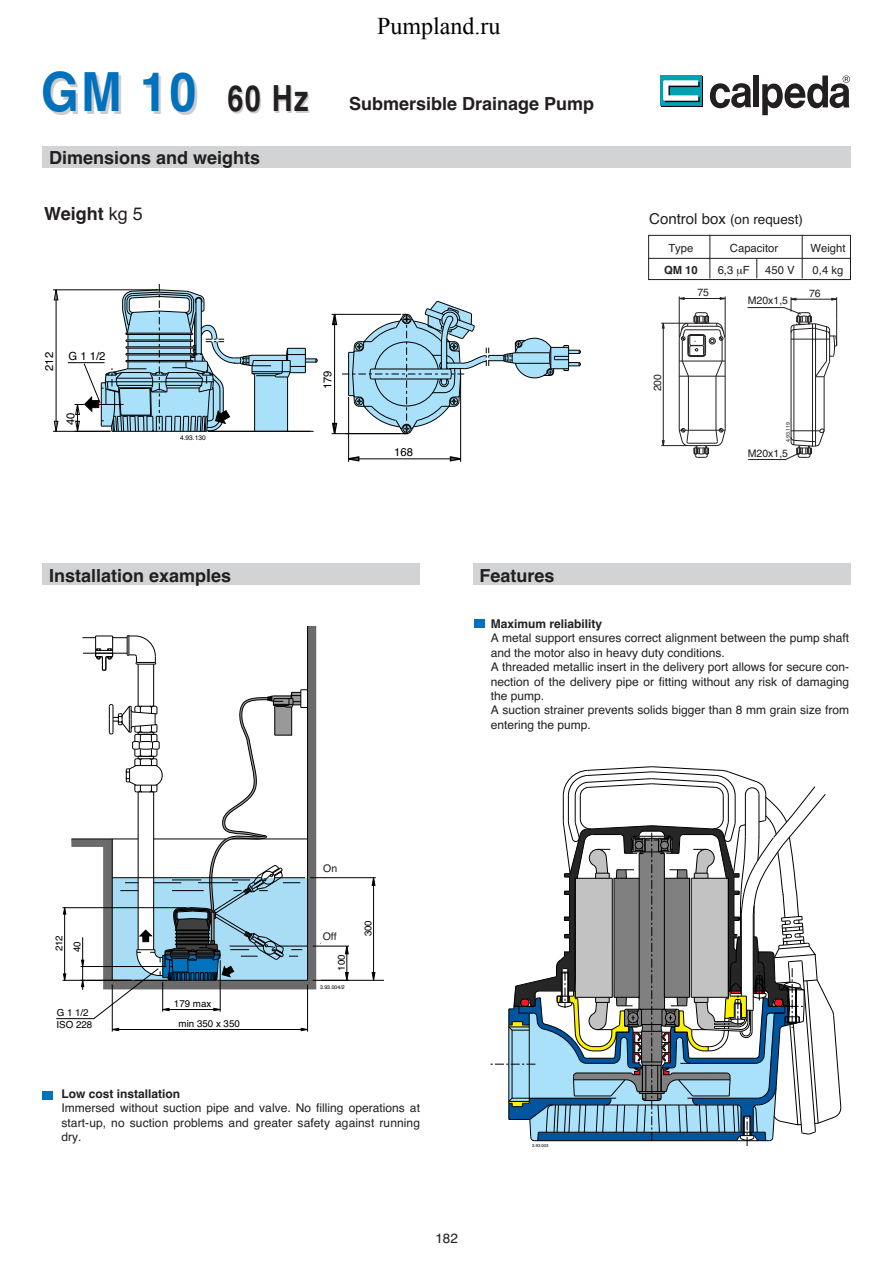
<style>
.page{position:relative;width:893px;height:1263px;background:#fff}
.page>*{position:absolute;margin:0;border:0;box-sizing:border-box;transform-origin:0 0}
.t1{font:24px "Times New Roman";color:#000}
.t2{font:700 18px "Helvetica";color:#231f20}
.t3{font:13.5px "Helvetica";color:#231f20}
.t4{font:12px/14.4px "Helvetica";color:#231f20}
.t5{font:700 12px "Helvetica";color:#231f20}
.t6{font:11.25px "Helvetica";color:#231f20}
.t7{font:11.25px "Helvetica";color:#000}
.t8{font:700 11.25px "Helvetica";color:#231f20}
.t9{font:10.5px "Helvetica";color:#231f20}
.t10{font:9.75px/20px "Helvetica";color:#000}
.t11{font:6.6px "Helvetica";color:#000}
.t12{font:5.25px "Helvetica";color:#000}
.t13{font:5.25px "Helvetica";color:#231f20}
.t14{font:4.2px "Helvetica";color:#000}
.s1{font-size:54px;color:#0071bc}
.s2{font-size:36px}
.s3{font-weight:400}
.s4{font-size:15px}
</style>
<div class="page">
<div style="left:43px;top:564px;width:377px;height:21px;background:#d1d3d4"></div>
<div style="left:473px;top:564px;width:377px;height:21px;background:#d1d3d4"></div>
<div style="left:474px;top:619px;width:11px;height:9px;background:#0071bc"></div>
<div style="left:43px;top:1091px;width:10px;height:9px;background:#0071bc"></div>
<svg style="left:490px;top:766px;width:351px;height:380px"></svg>
<svg style="left:137px;top:626px;width:179px;height:363px"></svg>
<hr style="left:313px;top:946px;width:36px;height:1px;background:#000">
<svg style="left:345px;top:946px;width:4px;height:8px"></svg>
<svg style="left:345px;top:972px;width:4px;height:8px"></svg>
<hr style="left:346px;top:946px;width:1px;height:34px;background:#000">
<hr style="left:313px;top:980px;width:36px;height:1px;background:#000">
<hr style="left:321px;top:980px;width:63px;height:1px;background:#000">
<svg style="left:371px;top:972px;width:4px;height:9px"></svg>
<svg style="left:371px;top:878px;width:4px;height:8px"></svg>
<hr style="left:373px;top:878px;width:1px;height:102px;background:#000">
<hr style="left:310px;top:877px;width:66px;height:1px;background:#000">
<hr style="left:112px;top:985px;width:1px;height:47px;background:#000">
<svg style="left:112px;top:1028px;width:7px;height:3px"></svg>
<svg style="left:301px;top:1028px;width:6px;height:3px"></svg>
<hr style="left:112px;top:1029px;width:195px;height:1px;background:#000">
<hr style="left:307px;top:985px;width:1px;height:47px;background:#000">
<hr style="left:153px;top:664px;width:1px;height:42px;background:#000">
<hr style="left:138px;top:664px;width:1px;height:42px;background:#000">
<hr style="left:307px;top:626px;width:1px;height:354px;background:#000">
<svg style="left:56px;top:689px;width:251px;height:330px"></svg>
<svg style="left:82px;top:635px;width:75px;height:36px"></svg>
<div style="left:43px;top:146px;width:807px;height:21px;background:#d1d3d4"></div>
<div style="left:753px;top:75px;width:6px;height:32px;background:#231f20"></div>
<svg style="left:710px;top:83px;width:41px;height:25px"></svg>
<svg style="left:661px;top:77px;width:41px;height:30px"></svg>
<div style="left:660px;top:75px;width:41px;height:31px;background:#00a2b2"></div>
<svg style="left:663px;top:80px;width:36px;height:22px"></svg>
<svg style="left:762px;top:76px;width:87px;height:39px"></svg>
<svg style="left:54px;top:421px;width:4px;height:10px"></svg>
<svg style="left:54px;top:289px;width:4px;height:11px"></svg>
<hr style="left:56px;top:290px;width:1px;height:141px;background:#000">
<hr style="left:53px;top:290px;width:105px;height:1px;background:#000">
<hr style="left:68px;top:362px;width:36px;height:1px;background:#000">
<hr style="left:53px;top:431px;width:57px;height:1px;background:#000">
<hr style="left:460px;top:375px;width:1px;height:87px;background:#000">
<svg style="left:449px;top:455px;width:13px;height:7px"></svg>
<svg style="left:349px;top:455px;width:11px;height:7px"></svg>
<hr style="left:348px;top:458px;width:112px;height:1px;background:#000">
<hr style="left:348px;top:397px;width:1px;height:65px;background:#000">
<svg style="left:331px;top:300px;width:250px;height:135px"></svg>
<svg style="left:74px;top:284px;width:244px;height:148px"></svg>
<hr style="left:724px;top:339px;width:1px;height:91px;background:#231f20">
<hr style="left:678px;top:339px;width:1px;height:91px;background:#231f20">
<hr style="left:688px;top:376px;width:1px;height:54px;background:#231f20">
<hr style="left:715px;top:376px;width:1px;height:54px;background:#231f20">
<hr style="left:663px;top:323px;width:1px;height:123px;background:#231f20">
<hr style="left:679px;top:296px;width:1px;height:41px;background:#231f20">
<svg style="left:678px;top:297px;width:6px;height:3px"></svg>
<svg style="left:719px;top:297px;width:6px;height:3px"></svg>
<hr style="left:679px;top:298px;width:46px;height:1px;background:#231f20">
<hr style="left:725px;top:296px;width:1px;height:41px;background:#231f20">
<svg style="left:747px;top:297px;width:90px;height:163px"></svg>
<svg style="left:661px;top:312px;width:65px;height:65px"></svg>
<svg style="left:661px;top:428px;width:65px;height:30px"></svg>
<div style="left:648px;top:235px;width:202px;height:45px;border:1px solid #231f20"></div>
<hr style="left:648px;top:258px;width:202px;height:1px;background:#231f20">
<hr style="left:709px;top:235px;width:1px;height:44px;background:#231f20">
<hr style="left:801px;top:235px;width:1px;height:44px;background:#231f20">
<svg style="left:756px;top:258px;width:1px;height:20px"></svg>
<h1 class="t1" style="left:377px;top:13px;width:125px">Pumpland.ru</h1>
<h2 class="t2" style="left:41px;top:97px;width:554px"><span class="s1">GM 10</span> <span class="s2">60 Hz</span> Submersible Drainage Pump</h2>
<h2 class="t2" style="left:49px;top:151px;width:213px">Dimensions and weights</h2>
<h2 class="t2" style="left:44px;top:208px;width:100px">Weight <span class="s3">kg 5</span></h2>
<p class="t7" style="left:45px;top:371px;width:20px;rotate:-90deg">212</p>
<p class="t7" style="left:68px;top:352px;width:39px">G 1 1/2</p>
<p class="t7" style="left:66px;top:425px;width:14px;rotate:-90deg">40</p>
<p class="t11" style="left:180px;top:435px;width:27px">4.93.130</p>
<p class="t7" style="left:323px;top:389px;width:20px;rotate:-90deg">179</p>
<p class="t7" style="left:394px;top:448px;width:20px">168</p>
<p class="t3" style="left:649px;top:215px;width:155px"><span class="s4">Control box</span> (on request)</p>
<p class="t6" style="left:668px;top:244px;width:27px">Type</p>
<p class="t6" style="left:730px;top:244px;width:50px">Capacitor</p>
<p class="t6" style="left:810px;top:244px;width:36px">Weight</p>
<p class="t8" style="left:664px;top:266px;width:35px">QM 10</p>
<p class="t6" style="left:717px;top:266px;width:34px">6,3 F</p>
<p class="t6" style="left:765px;top:266px;width:31px">450 V</p>
<p class="t6" style="left:812px;top:266px;width:32px">0,4 kg</p>
<p class="t9" style="left:653px;top:391px;width:19px;rotate:-90deg">200</p>
<p class="t9" style="left:697px;top:289px;width:13px">75</p>
<p class="t9" style="left:809px;top:290px;width:13px">76</p>
<p class="t9" style="left:747px;top:297px;width:42px">M20x1,5</p>
<p class="t13" style="left:786px;top:442px;width:22px;rotate:-90deg">4.93.119</p>
<p class="t9" style="left:747px;top:449px;width:42px">M20x1,5</p>
<h2 class="t2" style="left:49px;top:569px;width:184px">Installation examples</h2>
<h2 class="t2" style="left:479px;top:569px;width:76px">Features</h2>
<p class="t5" style="left:490px;top:619px;width:113px">Maximum reliability</p>
<p class="t4" style="left:490px;top:632px;width:360px">A metal support ensures correct alignment between the pump shaft and the motor also in heavy duty conditions.<br>A threaded metallic insert in the delivery port allows for secure con&shy;nection of the delivery pipe or fitting without any risk of damaging the pump.<br>A suction strainer prevents solids bigger than 8 mm grain size from entering the pump.</p>
<p class="t9" style="left:323px;top:864px;width:16px">On</p>
<p class="t9" style="left:323px;top:933px;width:16px">Off</p>
<p class="t10" style="left:51px;top:952px;width:18px;line-height:18px;rotate:-90deg">212<br>40</p>
<p class="t10" style="left:320px;top:931px;width:33px">Arresto</p>
<p class="t10" style="left:332px;top:971px;width:18px;rotate:-90deg">100</p>
<p class="t10" style="left:57px;top:1008px;width:37px;line-height:12px">G 1 1/2<br>ISO 228</p>
<p class="t10" style="left:179px;top:995px;width:63px;text-indent:-5px">179 max<br>min 350 x 350</p>
<p class="t12" style="left:320px;top:985px;width:26px">3.93.004/2</p>
<p class="t10" style="left:359px;top:936px;width:18px;rotate:-90deg">300</p>
<p class="t5" style="left:61px;top:1089px;width:120px">Low cost installation</p>
<p class="t4" style="left:61px;top:1102px;width:360px;text-align:justify">Immersed without suction pipe and valve. No filling operations at start-up, no suction problems and greater safety against running dry.</p>
<p class="t3" style="left:435px;top:1233px;width:24px">182</p>
<p class="t14" style="left:532px;top:1144px;width:18px">3.93.003</p>
</div>
